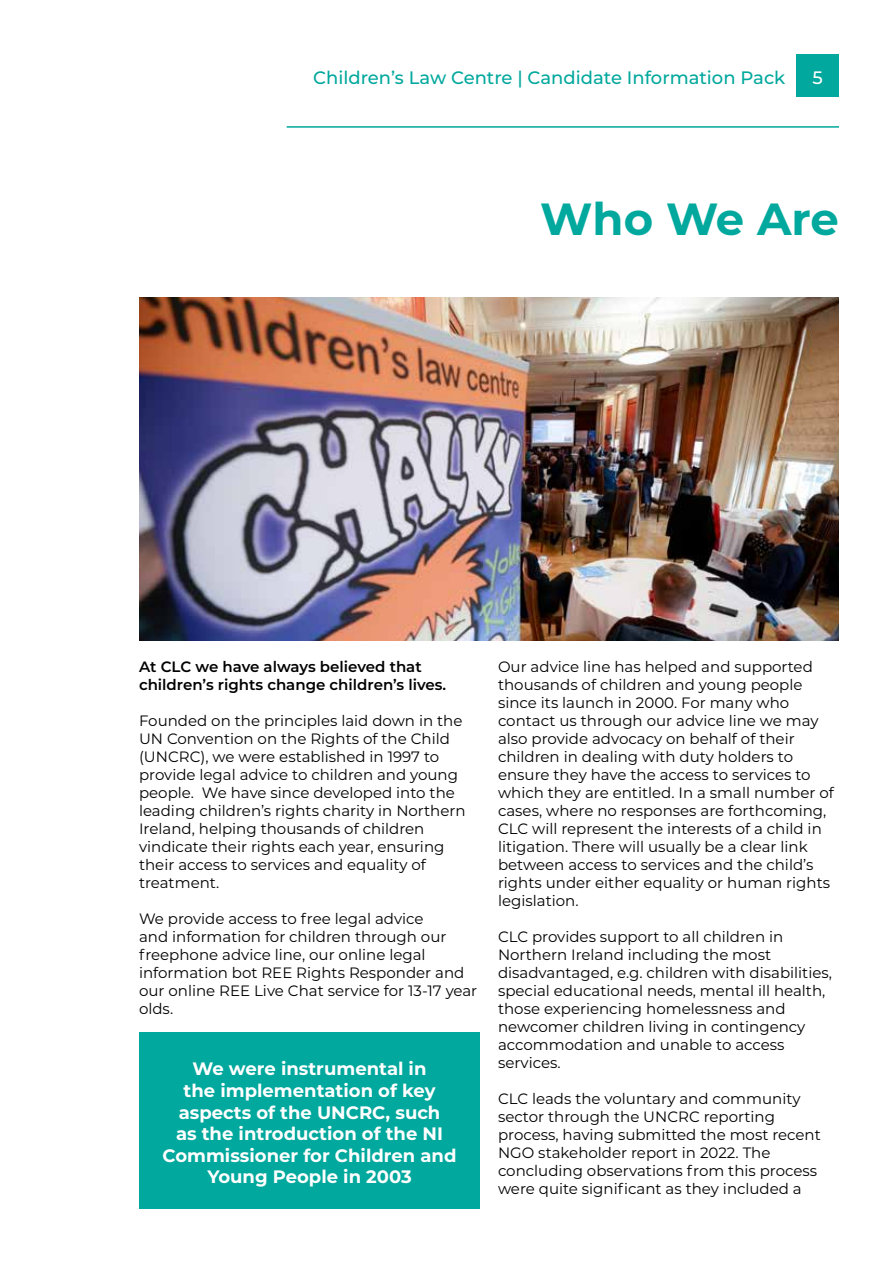
<style>
.page{position:relative;width:893px;height:1263px;background:#fff}
.page>*{position:absolute;margin:0;border:0;box-sizing:border-box;transform-origin:0 0}
.t1{font:700 45px "Montserrat";color:#00a89d}
.t2{font:700 18px/21.6px "Montserrat";color:#fff;text-align:center}
.t3{font:500 18px "Montserrat";color:#00a89d}
.t4{font:500 18px "Montserrat";color:#fff}
.t5{font:15px/18px "Montserrat";color:#000}
.t6{font:600 15px/18px "Montserrat";color:#000}
</style>
<div class="page">
<hr style="left:287px;top:126px;width:552px;height:2px;background:#00a89d">
<div style="left:796px;top:54px;width:43px;height:43px;background:#00a89d"></div>
<img style="left:139px;top:298px;width:700px;height:343px">
<div style="left:139px;top:1032px;width:341px;height:177px;background:#00a89d"></div>
<p class="t3" style="left:313px;top:65px;width:474px">Children’s Law Centre | Candidate Information Pack</p>
<p class="t4" style="left:812px;top:65px;width:12px">5</p>
<h1 class="t1" style="left:540px;top:186px;width:300px">Who We Are</h1>
<p class="t6" style="left:139px;top:657px;width:309px">At CLC we have always believed that children’s rights change children’s lives.</p>
<p class="t5" style="left:139px;top:711px;width:328px">Founded on the principles laid down in the UN Convention on the Rights of the Child (UNCRC), we were established in 1997 to provide legal advice to children and young people. We have since developed into the leading children’s rights charity in Northern Ireland, helping thousands of children vindicate their rights each year, ensuring their access to services and equality of treatment.</p>
<p class="t5" style="left:139px;top:909px;width:340px">We provide access to free legal advice<br>and information for children through our freephone advice line, our online legal information bot REE Rights Responder and our online REE Live Chat service for 13-17 year olds.</p>
<p class="t2" style="left:163px;top:1057px;width:295px">We were instrumental in<br>the implementation of key aspects of the UNCRC, such<br>as the introduction of the NI<br>Commissioner for Children and<br>Young People in 2003</p>
<p class="t5" style="left:498px;top:657px;width:337px">Our advice line has helped and supported thousands of children and young people since its launch in 2000. For many who contact us through our advice line we may also provide advocacy on behalf of their children in dealing with duty holders to ensure they have the access to services to which they are entitled. In a small number of cases, where no responses are forthcoming, CLC will represent the interests of a child in litigation. There will usually be a clear link between access to services and the child’s rights under either equality or human rights legislation.</p>
<p class="t5" style="left:498px;top:927px;width:335px">CLC provides support to all children in Northern Ireland including the most disadvantaged, e.g. children with disabilities, special educational needs, mental ill health, those experiencing homelessness and newcomer children living in contingency accommodation and unable to access services.</p>
<p class="t5" style="left:498px;top:1089px;width:324px">CLC leads the voluntary and community sector through the UNCRC reporting process, having submitted the most recent NGO stakeholder report in 2022. The concluding observations from this process were quite significant as they included a</p>
</div>
